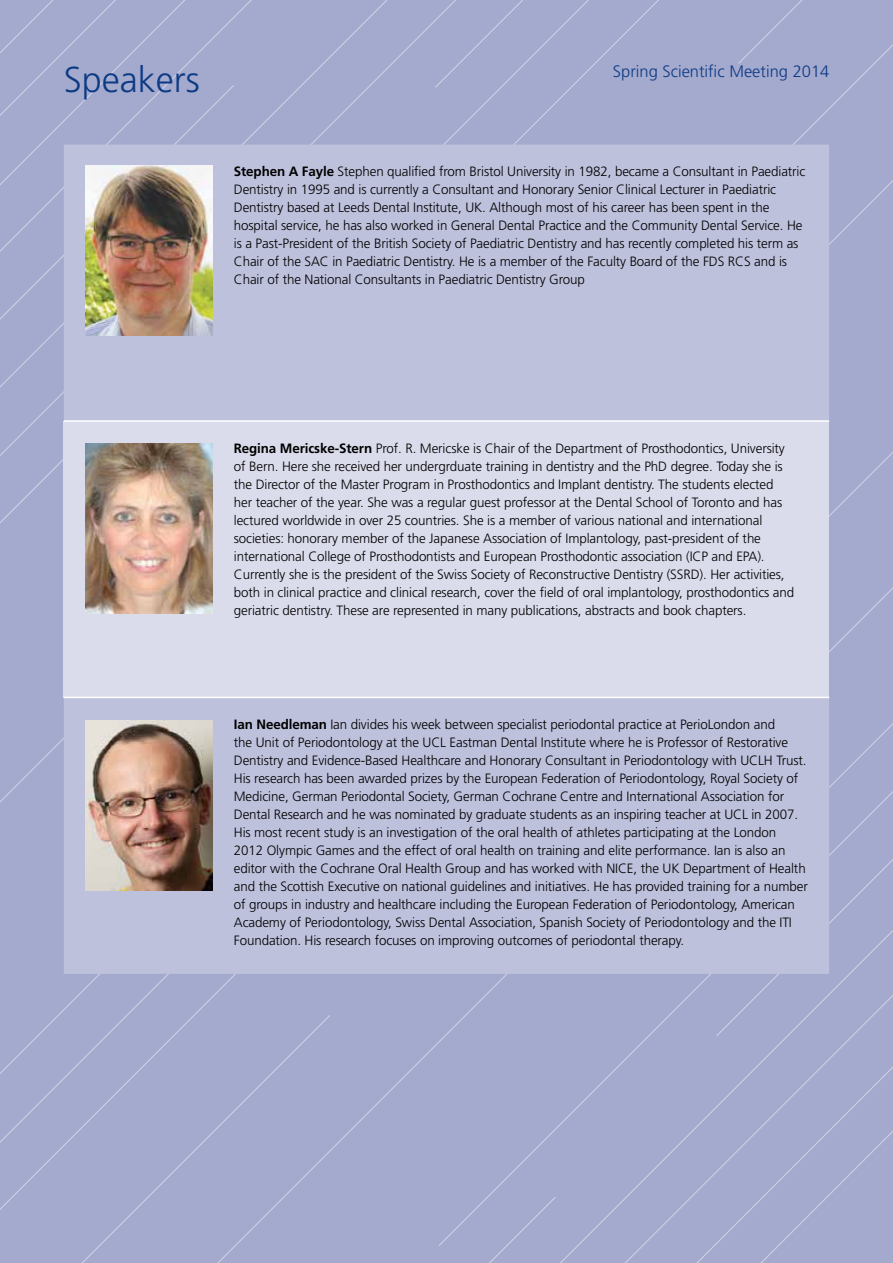
<style>
.page{position:relative;width:893px;height:1263px;background:#fff}
.page>*{position:absolute;margin:0;border:0;box-sizing:border-box;transform-origin:0 0}
.t1{font:300 36px "Frutiger";color:#0c3a84}
.t2{font:300 16.5px "Frutiger";color:#0c3a84}
.t3{font:300 13.5px/18px "Frutiger";letter-spacing:-.01em;color:#000}
.s1{font-weight:700}
</style>
<div class="page">
<div style="left:0;top:778px;width:64px;height:106px;background:#a4aace"></div>
<div style="left:0;top:0;width:507px;height:778px;background:#a4aace"></div>
<div style="left:507px;top:0;width:278px;height:145px;background:#a4aace"></div>
<div style="left:785px;top:0;width:108px;height:86px;background:#a4aace"></div>
<div style="left:0;top:884px;width:68px;height:92px;background:#a4aace"></div>
<div style="left:716px;top:86px;width:177px;height:210px;background:#a4aace"></div>
<div style="left:0;top:976px;width:68px;height:136px;background:#a4aace"></div>
<div style="left:68px;top:974px;width:167px;height:138px;background:#a4aace"></div>
<div style="left:235px;top:974px;width:204px;height:138px;background:#a4aace"></div>
<div style="left:439px;top:296px;width:454px;height:816px;background:#a4aace"></div>
<div style="left:0;top:1112px;width:893px;height:151px;background:#a4aace"></div>
<div style="left:64px;top:145px;width:765px;height:829px;background:#bec1dc"></div>
<div style="left:64px;top:421px;width:765px;height:276px;background:#dadceb"></div>
<hr style="left:64px;top:420px;width:765px;height:2px;background:#fff">
<hr style="left:64px;top:697px;width:765px;height:1px;background:#fff">
<img style="left:85px;top:166px;width:128px;height:170px">
<img style="left:85px;top:443px;width:128px;height:170px">
<img style="left:85px;top:721px;width:128px;height:170px">
<h1 class="t1" style="left:64px;top:59px;width:138px">Speakers</h1>
<p class="t2" style="left:613px;top:62px;width:218px">Spring Scientific Meeting 2014</p>
<p class="t3" style="left:234px;top:163px;width:573px"><span class="s1">Stephen A Fayle</span> Stephen qualified from Bristol University in 1982, became a Consultant in Paediatric Dentistry in 1995 and is currently a Consultant and Honorary Senior Clinical Lecturer in Paediatric Dentistry based at Leeds Dental Institute, UK. Although most of his career has been spent in the hospital service, he has also worked in General Dental Practice and the Community Dental Service. He is a Past-President of the British Society of Paediatric Dentistry and has recently completed his term as Chair of the SAC in Paediatric Dentistry. He is a member of the Faculty Board of the FDS RCS and is Chair of the National Consultants in Paediatric Dentistry Group</p>
<p class="t3" style="left:234px;top:439px;width:562px"><span class="s1">Regina Mericske-Stern</span> Prof. R. Mericske is Chair of the Department of Prosthodontics, University of Bern. Here she received her undergrduate training in dentistry and the PhD degree. Today she is the Director of the Master Program in Prosthodontics and Implant dentistry. The students elected her teacher of the year. She was a regular guest professor at the Dental School of Toronto and has lectured worldwide in over 25 countries. She is a member of various national and international societies: honorary member of the Japanese Association of Implantology, past-president of the international College of Prosthodontists and European Prosthodontic association (ICP and EPA).<br>Currently she is the president of the Swiss Society of Reconstructive Dentistry (SSRD). Her activities, both in clinical practice and clinical research, cover the field of oral implantology, prosthodontics and geriatric dentistry. These are represented in many publications, abstracts and book chapters.</p>
<p class="t3" style="left:234px;top:715px;width:575px"><span class="s1">Ian Needleman</span> Ian divides his week between specialist periodontal practice at PerioLondon and<br>the Unit of Periodontology at the UCL Eastman Dental Institute where he is Professor of Restorative Dentistry and Evidence-Based Healthcare and Honorary Consultant in Periodontology with UCLH Trust.<br>His research has been awarded prizes by the European Federation of Periodontology, Royal Society of Medicine, German Periodontal Society, German Cochrane Centre and International Association for Dental Research and he was nominated by graduate students as an inspiring teacher at UCL in 2007.<br>His most recent study is an investigation of the oral health of athletes participating at the London 2012 Olympic Games and the effect of oral health on training and elite performance. Ian is also an editor with the Cochrane Oral Health Group and has worked with NICE, the UK Department of Health and the Scottish Executive on national guidelines and initiatives. He has provided training for a number of groups in industry and healthcare including the European Federation of Periodontology, American Academy of Periodontology, Swiss Dental Association, Spanish Society of Periodontology and the ITI Foundation. His research focuses on improving outcomes of periodontal therapy.</p>
</div>
